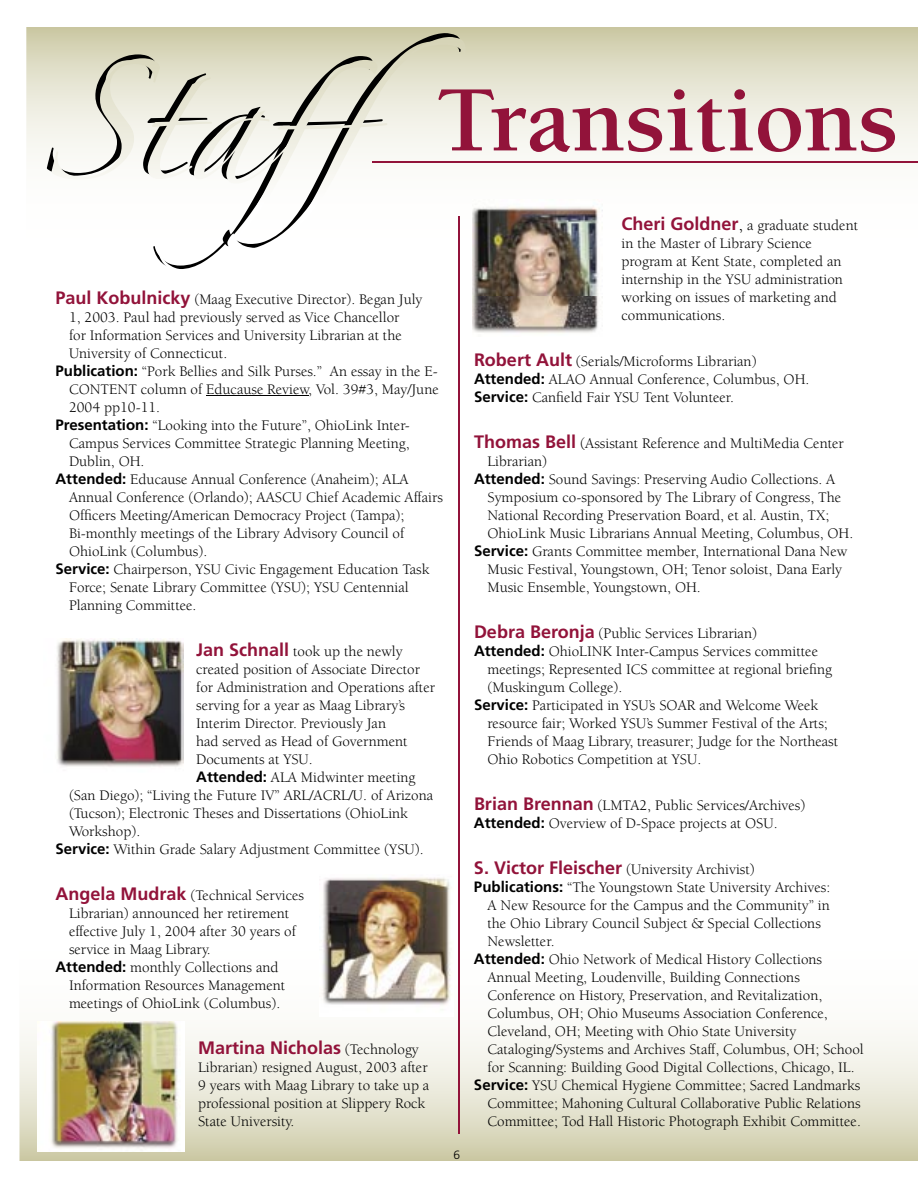
<style>
.page{position:relative;width:918px;height:1188px;background:#fff}
.page>*{position:absolute;margin:0;border:0;box-sizing:border-box;transform-origin:0 0}
.t1{font:108px "Zapfino";color:#000}
.t2{font:700 96px "Berkeley";color:#92133a}
.t3{font:700 18px "Frutiger";color:#92133a}
.t4{font:15px/18px "Berkeley";color:#000}
.t5{font:300 12px "Frutiger";color:#000}
.s1{font-family:"Frutiger";font-weight:700;font-size:18px;color:#92133a}
.s2{font-family:"Frutiger";font-weight:700}
.s3{font-family:"Berkeley";font-weight:400;font-size:15px;color:#000}
.s4{font-family:"Zapfino";font-weight:400;font-size:108px;color:#fff}
.s5{font-size:18px}
</style>
<div class="page">
<svg style="left:19px;top:893px;width:899px;height:268px"></svg>
<svg style="left:26px;top:27px;width:892px;height:268px"></svg>
<hr style="left:206px;top:395px;width:102px;height:1px;background:#000">
<hr style="left:459px;top:216px;width:1px;height:918px;background:#92133a">
<hr style="left:372px;top:161px;width:546px;height:2px;background:#92133a">
<img style="left:57px;top:639px;width:126px;height:128px">
<img style="left:323px;top:877px;width:128px;height:16px">
<img style="left:320px;top:893px;width:134px;height:124px">
<img style="left:38px;top:1022px;width:147px;height:130px">
<img style="left:472px;top:295px;width:127px;height:38px">
<img style="left:472px;top:200px;width:130px;height:95px">
<h1 class="t1" style="left:259px;top:73px;width:309px">f</h1>
<p class="t4" style="left:56px;top:291px;width:369px"><span class="s1">Paul Kobulnicky</span> (Maag Executive Director). Began July</p>
<p class="t4" style="left:69px;top:309px;width:332px">1, 2003. Paul had previously served as Vice Chancellor</p>
<p class="t4" style="left:69px;top:327px;width:334px">for Information Services and University Librarian at the</p>
<p class="t4" style="left:69px;top:345px;width:160px">University of Connecticut.</p>
<p class="t4" style="left:56px;top:363px;width:384px"><span class="s2">Publication:</span> “Pork Bellies and Silk Purses.” An essay in the E-</p>
<p class="t4" style="left:69px;top:381px;width:371px">CONTENT column of Educause Review, Vol. 39#3, May/June</p>
<p class="t4" style="left:69px;top:399px;width:93px">2004 pp10-11.</p>
<p class="t4" style="left:56px;top:417px;width:356px"><span class="s2">Presentation:</span> “Looking into the Future”, OhioLink Inter-</p>
<p class="t4" style="left:69px;top:435px;width:342px">Campus Services Committee Strategic Planning Meeting,</p>
<p class="t4" style="left:69px;top:453px;width:77px">Dublin, OH.</p>
<p class="t4" style="left:56px;top:471px;width:355px"><span class="s2">Attended:</span> Educause Annual Conference (Anaheim); ALA</p>
<p class="t4" style="left:69px;top:489px;width:375px">Annual Conference (Orlando); AASCU Chief Academic Affairs</p>
<p class="t4" style="left:69px;top:507px;width:337px">Officers Meeting/American Democracy Project (Tampa);</p>
<p class="t4" style="left:69px;top:525px;width:337px">Bi-monthly meetings of the Library Advisory Council of</p>
<p class="t4" style="left:69px;top:543px;width:140px">OhioLink (Columbus).</p>
<p class="t4" style="left:56px;top:561px;width:376px"><span class="s2">Service:</span> Chairperson, YSU Civic Engagement Education Task</p>
<p class="t4" style="left:69px;top:579px;width:341px">Force; Senate Library Committee (YSU); YSU Centennial</p>
<p class="t4" style="left:69px;top:597px;width:129px">Planning Committee.</p>
<p class="t4" style="left:196px;top:643px;width:208px"><span class="s1">Jan Schnall</span> took up the newly</p>
<p class="t4" style="left:196px;top:661px;width:225px">created position of Associate Director</p>
<p class="t4" style="left:196px;top:679px;width:240px">for Administration and Operations after</p>
<p class="t4" style="left:196px;top:697px;width:210px">serving for a year as Maag Library’s</p>
<p class="t4" style="left:196px;top:715px;width:191px">Interim Director. Previously Jan</p>
<p class="t4" style="left:196px;top:733px;width:213px">had served as Head of Government</p>
<p class="t4" style="left:196px;top:751px;width:118px">Documents at YSU.</p>
<p class="t4" style="left:196px;top:769px;width:221px"><span class="s2">Attended:</span> ALA Midwinter meeting</p>
<p class="t4" style="left:69px;top:787px;width:366px">(San Diego); “Living the Future IV” ARL/ACRL/U. of Arizona</p>
<p class="t4" style="left:69px;top:805px;width:341px">(Tucson); Electronic Theses and Dissertations (OhioLink</p>
<p class="t4" style="left:69px;top:823px;width:73px">Workshop).</p>
<p class="t4" style="left:56px;top:841px;width:370px"><span class="s2">Service:</span> Within Grade Salary Adjustment Committee (YSU).</p>
<p class="t4" style="left:56px;top:887px;width:250px"><span class="s1">Angela Mudrak</span> (Technical Services</p>
<p class="t4" style="left:69px;top:905px;width:222px">Librarian) announced her retirement</p>
<p class="t4" style="left:69px;top:923px;width:228px">effective July 1, 2004 after 30 years of</p>
<p class="t4" style="left:69px;top:941px;width:143px">service in Maag Library.</p>
<p class="t4" style="left:56px;top:959px;width:225px"><span class="s2">Attended:</span> monthly Collections and</p>
<p class="t4" style="left:69px;top:977px;width:218px">Information Resources Management</p>
<p class="t4" style="left:69px;top:995px;width:213px">meetings of OhioLink (Columbus).</p>
<p class="t3" style="left:198px;top:1038px;width:222px">Martina Nicholas <span class="s3">(Technology</span></p>
<p class="t4" style="left:198px;top:1059px;width:233px">Librarian) resigned August, 2003 after 9 years with Maag Library to take up a professional position at Slippery Rock State University.</p>
<h2 class="t2" style="left:45px;top:69px;width:855px"><span class="s4">Staff</span>Transitions</h2>
<p class="t4" style="left:622px;top:217px;width:238px"><span class="s1">Cheri Goldner</span><span class="s5">,</span> a graduate student in the Master of Library Science program at Kent State, completed an internship in the YSU administration working on issues of marketing and communications.</p>
<p class="t4" style="left:474px;top:353px;width:337px"><span class="s1">Robert Ault</span> (Serials/Microforms Librarian)<br><span class="s2">Attended:</span> ALAO Annual Conference, Columbus, OH.<br><span class="s2">Service:</span> Canfield Fair YSU Tent Volunteer.</p>
<p class="t4" style="left:474px;top:435px;width:371px"><span class="s1">Thomas Bell</span> (Assistant Reference and MultiMedia Center</p>
<p class="t4" style="left:488px;top:453px;width:61px">Librarian)</p>
<p class="t4" style="left:474px;top:471px;width:363px"><span class="s2">Attended:</span> Sound Savings: Preserving Audio Collections. A</p>
<p class="t4" style="left:488px;top:489px;width:355px">Symposium co-sponsored by The Library of Congress, The</p>
<p class="t4" style="left:488px;top:507px;width:343px">National Recording Preservation Board, et al. Austin, TX;</p>
<p class="t4" style="left:488px;top:525px;width:367px">OhioLink Music Librarians Annual Meeting, Columbus, OH.</p>
<p class="t4" style="left:474px;top:543px;width:375px"><span class="s2">Service:</span> Grants Committee member, International Dana New</p>
<p class="t4" style="left:488px;top:561px;width:356px">Music Festival, Youngstown, OH; Tenor soloist, Dana Early</p>
<p class="t4" style="left:488px;top:579px;width:215px">Music Ensemble, Youngstown, OH.</p>
<p class="t4" style="left:474px;top:625px;width:285px"><span class="s1">Debra Beronja</span> (Public Services Librarian)</p>
<p class="t4" style="left:474px;top:643px;width:346px"><span class="s2">Attended:</span> OhioLINK Inter-Campus Services committee</p>
<p class="t4" style="left:488px;top:661px;width:346px">meetings; Represented ICS committee at regional briefing</p>
<p class="t4" style="left:488px;top:679px;width:136px">(Muskingum College).</p>
<p class="t4" style="left:474px;top:697px;width:346px"><span class="s2">Service:</span> Participated in YSU’s SOAR and Welcome Week</p>
<p class="t4" style="left:488px;top:715px;width:342px">resource fair; Worked YSU’s Summer Festival of the Arts;</p>
<p class="t4" style="left:488px;top:733px;width:352px">Friends of Maag Library, treasurer; Judge for the Northeast</p>
<p class="t4" style="left:488px;top:751px;width:215px">Ohio Robotics Competition at YSU.</p>
<p class="t4" style="left:474px;top:797px;width:333px"><span class="s1">Brian Brennan</span> (LMTA2, Public Services/Archives)<br><span class="s2">Attended:</span> Overview of D-Space projects at OSU.</p>
<p class="t4" style="left:474px;top:861px;width:282px"><span class="s1">S. Victor Fleischer</span> (University Archivist)</p>
<p class="t4" style="left:474px;top:879px;width:358px"><span class="s2">Publications:</span> “The Youngstown State University Archives:</p>
<p class="t4" style="left:487px;top:897px;width:344px">A New Resource for the Campus and the Community” in</p>
<p class="t4" style="left:487px;top:915px;width:335px">the Ohio Library Council Subject &amp; Special Collections</p>
<p class="t4" style="left:487px;top:933px;width:69px">Newsletter.</p>
<p class="t4" style="left:474px;top:951px;width:350px"><span class="s2">Attended:</span> Ohio Network of Medical History Collections</p>
<p class="t4" style="left:487px;top:969px;width:314px">Annual Meeting, Loudenville, Building Connections</p>
<p class="t4" style="left:487px;top:987px;width:336px">Conference on History, Preservation, and Revitalization,</p>
<p class="t4" style="left:487px;top:1005px;width:342px">Columbus, OH; Ohio Museums Association Conference,</p>
<p class="t4" style="left:487px;top:1023px;width:311px">Cleveland, OH; Meeting with Ohio State University</p>
<p class="t4" style="left:487px;top:1041px;width:378px">Cataloging/Systems and Archives Staff, Columbus, OH; School</p>
<p class="t4" style="left:487px;top:1059px;width:369px">for Scanning: Building Good Digital Collections, Chicago, IL.</p>
<p class="t4" style="left:474px;top:1077px;width:388px"><span class="s2">Service:</span> YSU Chemical Hygiene Committee; Sacred Landmarks</p>
<p class="t4" style="left:487px;top:1095px;width:375px">Committee; Mahoning Cultural Collaborative Public Relations</p>
<p class="t4" style="left:487px;top:1113px;width:375px">Committee; Tod Hall Historic Photograph Exhibit Committee.</p>
<p class="t5" style="left:454px;top:1148px;width:8px">6</p>
</div>
